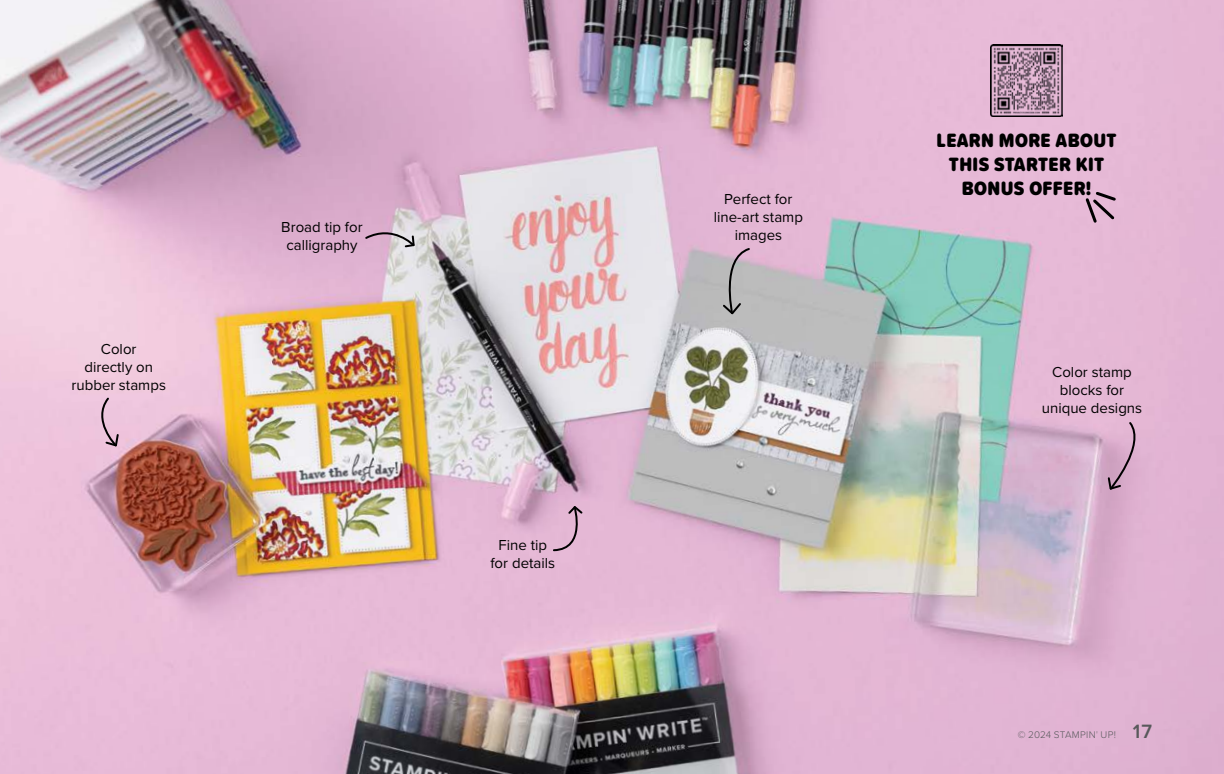
<style>
.page{position:relative;width:1224px;height:774px;background:#fff}
.page>*{position:absolute;margin:0;border:0;box-sizing:border-box;transform-origin:0 0}
.t1{font:900 20px/24px "Proxima Soft Cond";letter-spacing:.02em;color:#000;text-align:center}
.t2{font:15px/18px "Proxima Nova";color:#000;text-align:center}
.t3{font:300 10px "Proxima Nova";letter-spacing:.03em;color:#58595b}
.s1{font-family:"Proxima Nova T";font-weight:100}
.s2{font-weight:600;font-size:20px}
</style>
<div class="page">
<img style="left:0;top:0;width:1224px;height:774px">
<svg style="left:364px;top:224px;width:52px;height:25px"></svg>
<svg style="left:92px;top:396px;width:34px;height:57px;background:#dcb5cc"></svg>
<svg style="left:721px;top:246px;width:30px;height:70px;background:#b0a8ad"></svg>
<svg style="left:552px;top:504px;width:35px;height:48px;background:#d0a7c1"></svg>
<svg style="left:1101px;top:420px;width:46px;height:76px;background:#cfa4c1"></svg>
<svg style="left:1075px;top:190px;width:43px;height:37px;background:#c69fb8"></svg>
<img style="left:991px;top:44px;width:72px;height:72px">
<p class="t2" style="left:72px;top:341px;width:96px">Color<br>directly on rubber stamps</p>
<p class="t2" style="left:281px;top:219px;width:83px">Broad tip for calligraphy</p>
<p class="t2" style="left:490px;top:537px;width:66px">Fine tip for details</p>
<p class="t2" style="left:714px;top:191px;width:91px">Perfect for line-art stamp images</p>
<h1 class="t1" style="left:937px;top:129px;width:181px">LEARN MORE ABOUT<br>THIS STARTER KIT<br>BONUS OFFER!</h1>
<p class="t2" style="left:1042px;top:363px;width:102px">Color stamp blocks for unique designs</p>
<p class="t3" style="left:1018px;top:730px;width:136px">© 2024 STAMPIN<span class="s1">'</span> UP! <span class="s2">17</span></p>
</div>
